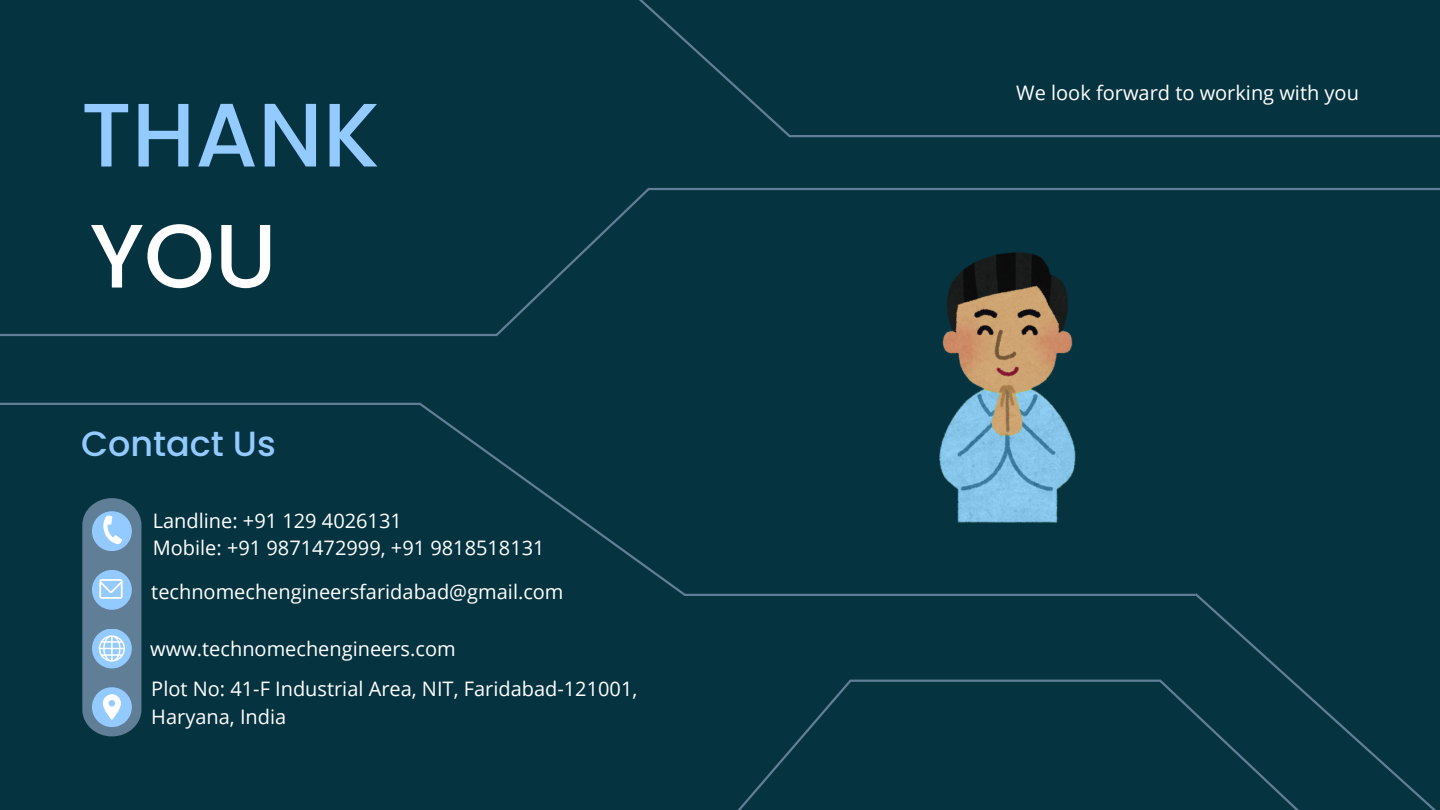
<style>
.page{position:relative;width:1440px;height:810px;background:#063340}
.page>*{position:absolute;margin:0;border:0;box-sizing:border-box;transform-origin:0 0}
.t1{font:500 90px "Poppins";color:#93caff}
.t2{font:500 90px "Poppins";color:#fff}
.t3{font:500 35px "Poppins";color:#93caff}
.t4{font:20px/27.8px "Open Sans";color:#fff}
</style>
<div class="page">
<hr style="left:0;top:334px;width:497px;height:2px;background:#607f96">
<hr style="left:648px;top:188px;width:792px;height:2px;background:#607f96">
<hr style="left:789px;top:135px;width:651px;height:2px;background:#607f96">
<hr style="left:684px;top:594px;width:512px;height:2px;background:#607f96">
<hr style="left:850px;top:680px;width:311px;height:2px;background:#607f96">
<svg style="left:493px;top:187px;width:159px;height:150px"></svg>
<svg style="left:417px;top:402px;width:271px;height:194px"></svg>
<svg style="left:1192px;top:593px;width:244px;height:217px"></svg>
<svg style="left:1157px;top:677px;width:164px;height:133px"></svg>
<svg style="left:738px;top:679px;width:116px;height:131px"></svg>
<svg style="left:639px;top:0;width:154px;height:138px"></svg>
<hr style="left:0;top:403px;width:421px;height:2px;background:#607f96">
<img style="left:939px;top:252px;width:137px;height:271px">
<svg style="left:82px;top:498px;width:59px;height:238px;background:#7499b6"></svg>
<p class="t1" style="left:81px;top:72px;width:300px">THANK</p>
<p class="t2" style="left:90px;top:193px;width:189px">YOU</p>
<p class="t3" style="left:81px;top:420px;width:196px">Contact Us</p>
<h1 class="t4" style="left:153px;top:506px;width:251px">Landline: +91 129 4026131</h1>
<p class="t4" style="left:153px;top:534px;width:393px">Mobile: +91 9871472999, +91 9818518131</p>
<h1 class="t4" style="left:151px;top:577px;width:414px">technomechengineersfaridabad@gmail.com</h1>
<p class="t4" style="left:150px;top:634px;width:307px">www.technomechengineers.com</p>
<p class="t4" style="left:151px;top:675px;width:488px">Plot No: 41-F Industrial Area, NIT, Faridabad-121001,<br>Haryana, India</p>
<p class="t4" style="left:1016px;top:78px;width:344px">We look forward to working with you</p>
</div>
